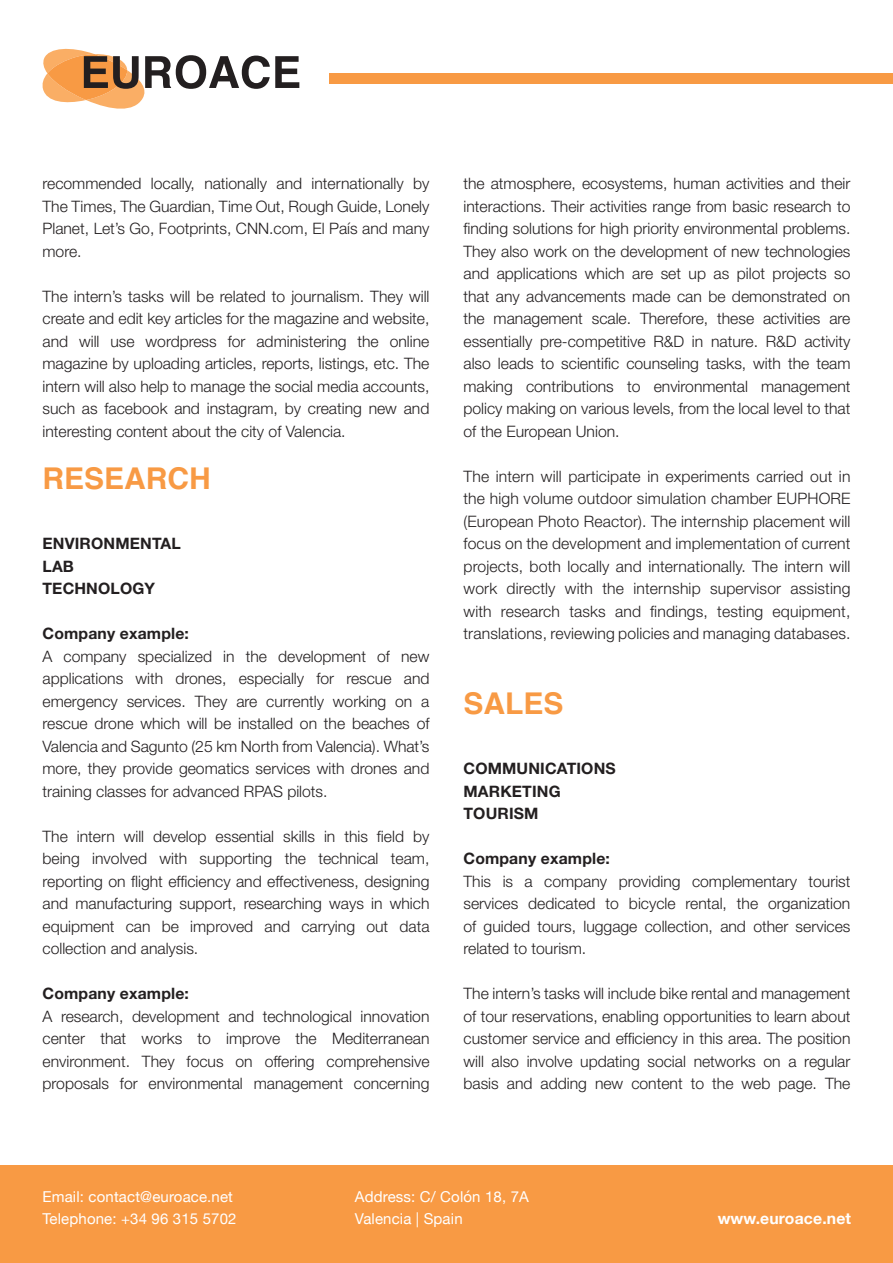
<style>
.page{position:relative;width:893px;height:1263px;background:#fff}
.page>*{position:absolute;margin:0;border:0;box-sizing:border-box;transform-origin:0 0}
.Título_1{font:700 30px "Helvetica";color:#f89a44}
.Texto_corrido{font:300 15.75px/22.5px "Helvetica Neue LT Std";color:#231f20;text-align:justify}
.Título_2{font:700 15.75px "Helvetica Neue LT Std";letter-spacing:.01em;color:#231f20}
.t1{font:700 15.75px "Helvetica Neue";letter-spacing:.01em;color:#fff}
.t2{font:15px/22.5px "Helvetica Neue";letter-spacing:.01em;color:#fff}
</style>
<div class="page">
<svg style="left:42px;top:48px;width:257px;height:61px"></svg>
<div style="left:0;top:1165px;width:893px;height:98px;background:#f89a44"></div>
<div style="left:330px;top:74px;width:563px;height:10px;background:#f89a44"></div>
<p class="Texto_corrido" style="left:43px;top:172px;width:388px">recommended locally, nationally and internationally by The Times, The Guardian, Time Out, Rough Guide, Lonely Planet, Let’s Go, Footprints, CNN.com, El País and many more.</p>
<p class="Texto_corrido" style="left:43px;top:284px;width:388px">The intern’s tasks will be related to journalism. They will create and edit key articles for the magazine and website, and will use wordpress for administering the online magazine by uploading articles, reports, listings, etc. The intern will also help to manage the social media accounts, such as facebook and instagram, by creating new and interesting content about the city of Valencia.</p>
<p class="Título_1" style="left:43px;top:454px;width:170px">RESEARCH</p>
<p class="Título_2" style="left:43px;top:534px;width:140px">ENVIRONMENTAL</p>
<p class="Título_2" style="left:43px;top:556px;width:33px">LAB</p>
<p class="Título_2" style="left:43px;top:579px;width:114px">TECHNOLOGY</p>
<p class="Título_2" style="left:43px;top:624px;width:148px">Company example:</p>
<p class="Texto_corrido" style="left:43px;top:644px;width:388px">A company specialized in the development of new applications with drones, especially for rescue and emergency services. They are currently working on a rescue drone which will be installed on the beaches of Valencia and Sagunto (25 km North from Valencia). What’s more, they provide geomatics services with drones and training classes for advanced RPAS pilots.</p>
<p class="Texto_corrido" style="left:43px;top:824px;width:388px">The intern will develop essential skills in this field by being involved with supporting the technical team, reporting on flight efficiency and effectiveness, designing and manufacturing support, researching ways in which equipment can be improved and carrying out data collection and analysis.</p>
<p class="Título_2" style="left:43px;top:984px;width:148px">Company example:</p>
<p class="Texto_corrido" style="left:43px;top:1004px;width:388px">A research, development and technological innovation center that works to improve the Mediterranean environment. They focus on offering comprehensive proposals for environmental management concerning</p>
<p class="Texto_corrido" style="left:463px;top:172px;width:388px">the atmosphere, ecosystems, human activities and their interactions. Their activities range from basic research to finding solutions for high priority environmental problems.<br>They also work on the development of new technologies and applications which are set up as pilot projects so that any advancements made can be demonstrated on the management scale. Therefore, these activities are essentially pre-competitive R&amp;D in nature. R&amp;D activity also leads to scientific counseling tasks, with the team making contributions to environmental management policy making on various levels, from the local level to that of the European Union.</p>
<p class="Texto_corrido" style="left:463px;top:464px;width:388px">The intern will participate in experiments carried out in the high volume outdoor simulation chamber EUPHORE (European Photo Reactor). The internship placement will focus on the development and implementation of current projects, both locally and internationally. The intern will work directly with the internship supervisor assisting with research tasks and findings, testing equipment, translations, reviewing policies and managing databases.</p>
<p class="Título_1" style="left:463px;top:679px;width:102px">SALES</p>
<p class="Título_2" style="left:463px;top:759px;width:154px">COMMUNICATIONS</p>
<p class="Título_2" style="left:463px;top:781px;width:99px">MARKETING</p>
<p class="Título_2" style="left:463px;top:804px;width:77px">TOURISM</p>
<p class="Título_2" style="left:463px;top:849px;width:148px">Company example:</p>
<p class="Texto_corrido" style="left:463px;top:869px;width:388px">This is a company providing complementary tourist services dedicated to bicycle rental, the organization of guided tours, luggage collection, and other services related to tourism.</p>
<p class="Texto_corrido" style="left:463px;top:982px;width:388px">The intern’s tasks will include bike rental and management of tour reservations, enabling opportunities to learn about customer service and efficiency in this area. The position will also involve updating social networks on a regular basis and adding new content to the web page. The</p>
<p class="t2" style="left:43px;top:1186px;width:195px">Email: contact@euroace.net<br>Telephone: +34 96 315 5702</p>
<p class="t2" style="left:355px;top:1186px;width:176px">Address: C/ Colón 18, 7A<br>Valencia | Spain</p>
<p class="t1" style="left:718px;top:1206px;width:135px">www.euroace.net</p>
</div>
